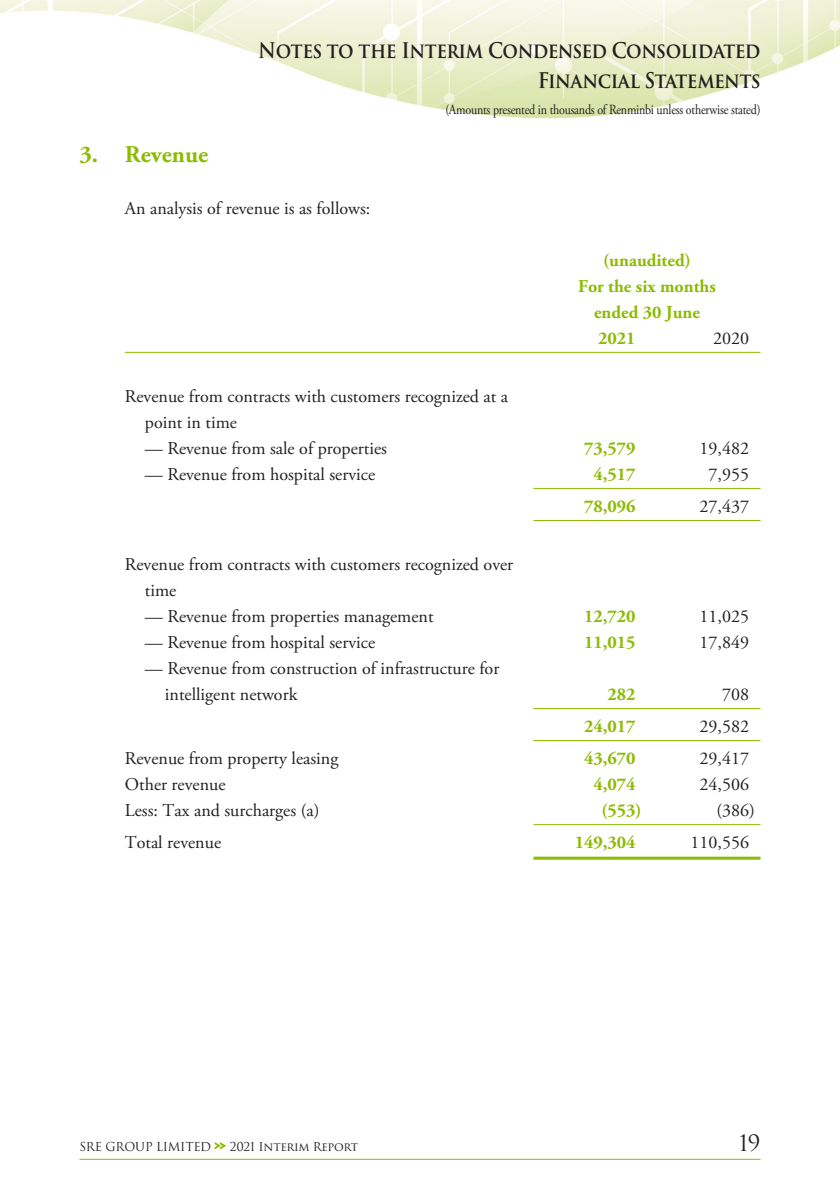
<style>
.page{position:relative;width:840px;height:1191px;background:#fff}
.page>*{position:absolute;margin:0;border:0;box-sizing:border-box;transform-origin:0 0}
.t1{font:700 24px "Adobe Garamond Pro";color:#8dbb00}
.t2{font:22px "Trajan Pro 3";color:#231f20}
.t3{font:600 21px/30px "Trajan Pro 3";letter-spacing:-.03em;color:#231f20;text-align:right;scale:.9 1}
.t4{font:18px/26px "Adobe Garamond Pro";color:#231f20}
.t5{font:700 18px "Adobe Garamond Pro";color:#8dbb00}
.t6{font:14px "Adobe Garamond Pro";letter-spacing:-.02em;color:#231f20;scale:.86 1}
.t7{font:12px "Trajan Pro 3";letter-spacing:-.02em;color:#231f20}
</style>
<div class="page">
<img style="left:0;top:0;width:839px;height:1160px">
<svg style="left:214px;top:1142px;width:12px;height:7px"></svg>
<hr style="left:79px;top:1158px;width:681px;height:1px;background:#8dbb00">
<hr style="left:125px;top:352px;width:408px;height:1px;background:#8dbb00">
<hr style="left:533px;top:352px;width:113px;height:1px;background:#8dbb00">
<hr style="left:646px;top:352px;width:114px;height:1px;background:#8dbb00">
<hr style="left:533px;top:488px;width:113px;height:1px;background:#8dbb00">
<hr style="left:646px;top:488px;width:114px;height:1px;background:#8dbb00">
<hr style="left:533px;top:520px;width:113px;height:1px;background:#8dbb00">
<hr style="left:646px;top:520px;width:114px;height:1px;background:#8dbb00">
<hr style="left:533px;top:708px;width:113px;height:1px;background:#8dbb00">
<hr style="left:646px;top:708px;width:114px;height:1px;background:#8dbb00">
<hr style="left:533px;top:740px;width:113px;height:1px;background:#8dbb00">
<hr style="left:646px;top:740px;width:114px;height:1px;background:#8dbb00">
<hr style="left:533px;top:824px;width:113px;height:1px;background:#8dbb00">
<hr style="left:646px;top:824px;width:114px;height:1px;background:#8dbb00">
<hr style="left:533px;top:856px;width:113px;height:3px;background:#8dbb00">
<hr style="left:646px;top:856px;width:114px;height:3px;background:#8dbb00">
<p class="t3" style="left:258px;top:36px;width:559px">Notes to the Interim Condensed Consolidated<br>Financial Statements</p>
<h1 class="t1" style="left:79px;top:140px;width:130px">3. Revenue</h1>
<p class="t4" style="left:125px;top:196px;width:247px">An analysis of revenue is as follows:</p>
<p class="t6" style="left:445px;top:101px;width:368px">(Amounts presented in thousands of Renminbi unless otherwise stated)</p>
<p class="t5" style="left:603px;top:249px;width:89px">(unaudited)</p>
<p class="t5" style="left:577px;top:275px;width:139px">For the six months</p>
<p class="t5" style="left:593px;top:301px;width:107px">ended 30 June</p>
<p class="t5" style="left:598px;top:327px;width:39px">2021</p>
<p class="t4" style="left:712px;top:326px;width:37px">2020</p>
<p class="t4" style="left:145px;top:384px;width:364px;text-indent:-20px">Revenue from contracts with customers recognized at a point in time</p>
<p class="t4" style="left:145px;top:436px;width:243px">— Revenue from sale of properties</p>
<p class="t5" style="left:583px;top:437px;width:53px">73,579</p>
<p class="t4" style="left:699px;top:436px;width:51px">19,482</p>
<p class="t4" style="left:145px;top:462px;width:232px">— Revenue from hospital service</p>
<p class="t5" style="left:593px;top:463px;width:44px">4,517</p>
<p class="t4" style="left:708px;top:462px;width:42px">7,955</p>
<p class="t5" style="left:583px;top:495px;width:53px">78,096</p>
<p class="t4" style="left:699px;top:494px;width:51px">27,437</p>
<p class="t4" style="left:145px;top:552px;width:369px;text-indent:-20px">Revenue from contracts with customers recognized over time</p>
<p class="t4" style="left:145px;top:604px;width:290px">— Revenue from properties management</p>
<p class="t5" style="left:583px;top:606px;width:53px">12,720</p>
<p class="t4" style="left:699px;top:604px;width:51px">11,025</p>
<p class="t4" style="left:145px;top:630px;width:232px">— Revenue from hospital service</p>
<p class="t5" style="left:583px;top:632px;width:53px">11,015</p>
<p class="t4" style="left:699px;top:630px;width:51px">17,849</p>
<p class="t4" style="left:165px;top:656px;width:336px;text-indent:-20px">— Revenue from construction of infrastructure for intelligent network</p>
<p class="t5" style="left:607px;top:683px;width:30px">282</p>
<p class="t4" style="left:721px;top:682px;width:28px">708</p>
<p class="t5" style="left:583px;top:716px;width:53px">24,017</p>
<p class="t4" style="left:699px;top:714px;width:51px">29,582</p>
<p class="t4" style="left:125px;top:746px;width:215px">Revenue from property leasing</p>
<p class="t5" style="left:583px;top:748px;width:53px">43,670</p>
<p class="t4" style="left:699px;top:746px;width:51px">29,417</p>
<p class="t4" style="left:125px;top:772px;width:102px">Other revenue</p>
<p class="t5" style="left:593px;top:774px;width:44px">4,074</p>
<p class="t4" style="left:699px;top:772px;width:51px">24,506</p>
<p class="t4" style="left:125px;top:798px;width:196px">Less: Tax and surcharges (a)</p>
<p class="t5" style="left:601px;top:800px;width:42px">(553)</p>
<p class="t4" style="left:716px;top:798px;width:40px">(386)</p>
<p class="t4" style="left:125px;top:830px;width:98px">Total revenue</p>
<p class="t5" style="left:574px;top:832px;width:62px">149,304</p>
<p class="t4" style="left:690px;top:830px;width:60px">110,556</p>
<p class="t7" style="left:79px;top:1138px;width:133px">SRE GROUP LIMITED</p>
<p class="t7" style="left:230px;top:1138px;width:130px">2021 Interim Report</p>
<p class="t2" style="left:738px;top:1128px;width:23px">19</p>
</div>
